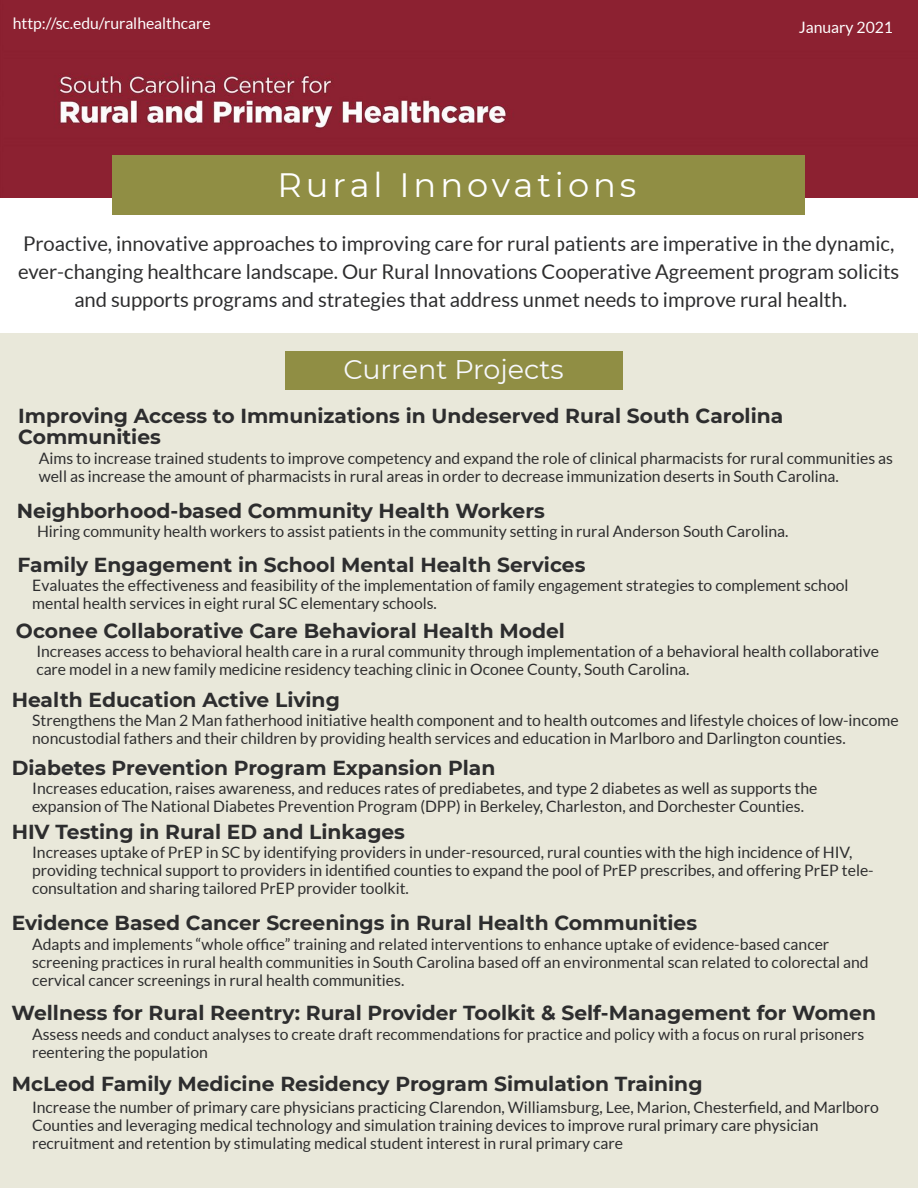
<style>
.page{position:relative;width:918px;height:1188px;background:#fff}
.page>*{position:absolute;margin:0;border:0;box-sizing:border-box;transform-origin:0 0}
.t1{font:33.75px "Montserrat";letter-spacing:.115em;color:#fff}
.t2{font:27px "Montserrat";color:#f7f8fc}
.t3{font:700 20.25px/21.3px "Montserrat";color:#2d2d2e}
.t4{font:20.25px/28.2px "Lato";color:#2d2d2e;text-align:center}
.t5{font:15.75px/18px "Lato";color:#2d2d2e}
.t6{font:15.75px "Lato";color:#fff}
</style>
<div class="page">
<div style="left:0;top:333px;width:918px;height:855px;background:#e9e8da"></div>
<div style="left:0;top:0;width:918px;height:198px;background:#8c2131"></div>
<div style="left:285px;top:351px;width:337px;height:38px;background:#908e44"></div>
<div style="left:112px;top:155px;width:693px;height:60px;background:#908e44"></div>
<p class="t6" style="left:13px;top:15px;width:200px">http://sc.edu/ruralhealthcare</p>
<p class="t6" style="left:799px;top:18px;width:96px">January 2021</p>
<h1 class="t1" style="left:278px;top:164px;width:360px">Rural Innovations</h1>
<p class="t4" style="left:18px;top:230px;width:883px">Proactive, innovative approaches to improving care for rural patients are imperative in the dynamic, ever-changing healthcare landscape. Our Rural Innovations Cooperative Agreement program solicits and supports programs and strategies that address unmet needs to improve rural health.</p>
<h2 class="t2" style="left:344px;top:353px;width:222px">Current Projects</h2>
<p class="t3" style="left:18px;top:405px;width:767px">Improving Access to Immunizations in Undeserved Rural South Carolina<br>Communities</p>
<p class="t5" style="left:39px;top:449px;width:856px">Aims to increase trained students to improve competency and expand the role of clinical pharmacists for rural communities as well as increase the amount of pharmacists in rural areas in order to decrease immunization deserts in South Carolina.</p>
<p class="t3" style="left:17px;top:500px;width:530px">Neighborhood-based Community Health Workers</p>
<p class="t5" style="left:37px;top:522px;width:753px">Hiring community health workers to assist patients in the community setting in rural Anderson South Carolina.</p>
<p class="t3" style="left:18px;top:554px;width:569px">Family Engagement in School Mental Health Services</p>
<p class="t5" style="left:32px;top:576px;width:818px">Evaluates the effectiveness and feasibility of the implementation of family engagement strategies to complement school mental health services in eight rural SC elementary schools.</p>
<p class="t3" style="left:16px;top:620px;width:550px">Oconee Collaborative Care Behavioral Health Model</p>
<p class="t5" style="left:36px;top:642px;width:844px">Increases access to behavioral health care in a rural community through implementation of a behavioral health collaborative care model in a new family medicine residency teaching clinic in Oconee County, South Carolina.</p>
<p class="t3" style="left:12px;top:689px;width:330px">Health Education Active Living</p>
<p class="t5" style="left:32px;top:711px;width:868px">Strengthens the Man 2 Man fatherhood initiative health component and to health outcomes and lifestyle choices of low-income noncustodial fathers and their children by providing health services and education in Marlboro and Darlington counties.</p>
<p class="t3" style="left:12px;top:757px;width:485px">Diabetes Prevention Program Expansion Plan</p>
<p class="t5" style="left:32px;top:780px;width:787px">Increases education, raises awareness, and reduces rates of prediabetes, and type 2 diabetes as well as supports the expansion of The National Diabetes Prevention Program (DPP) in Berkeley, Charleston, and Dorchester Counties.</p>
<p class="t3" style="left:12px;top:821px;width:395px">HIV Testing in Rural ED and Linkages</p>
<p class="t5" style="left:32px;top:844px;width:843px">Increases uptake of PrEP in SC by identifying providers in under-resourced, rural counties with the high incidence of HIV, providing technical support to providers in identified counties to expand the pool of PrEP prescribes, and offering PrEP tele&shy;consultation and sharing tailored PrEP provider toolkit.</p>
<p class="t3" style="left:12px;top:912px;width:687px">Evidence Based Cancer Screenings in Rural Health Communities</p>
<p class="t5" style="left:32px;top:935px;width:838px">Adapts and implements “whole office” training and related interventions to enhance uptake of evidence-based cancer screening practices in rural health communities in South Carolina based off an environmental scan related to colorectal and cervical cancer screenings in rural health communities.</p>
<p class="t3" style="left:12px;top:1002px;width:866px">Wellness for Rural Reentry: Rural Provider Toolkit &amp; Self-Management for Women</p>
<p class="t5" style="left:32px;top:1025px;width:834px">Assess needs and conduct analyses to create draft recommendations for practice and policy with a focus on rural prisoners reentering the population</p>
<p class="t3" style="left:12px;top:1073px;width:692px">McLeod Family Medicine Residency Program Simulation Training</p>
<p class="t5" style="left:32px;top:1098px;width:848px">Increase the number of primary care physicians practicing Clarendon, Williamsburg, Lee, Marion, Chesterfield, and Marlboro<br>Counties and leveraging medical technology and simulation training devices to improve rural primary care physician recruitment and retention by stimulating medical student interest in rural primary care</p>
</div>
